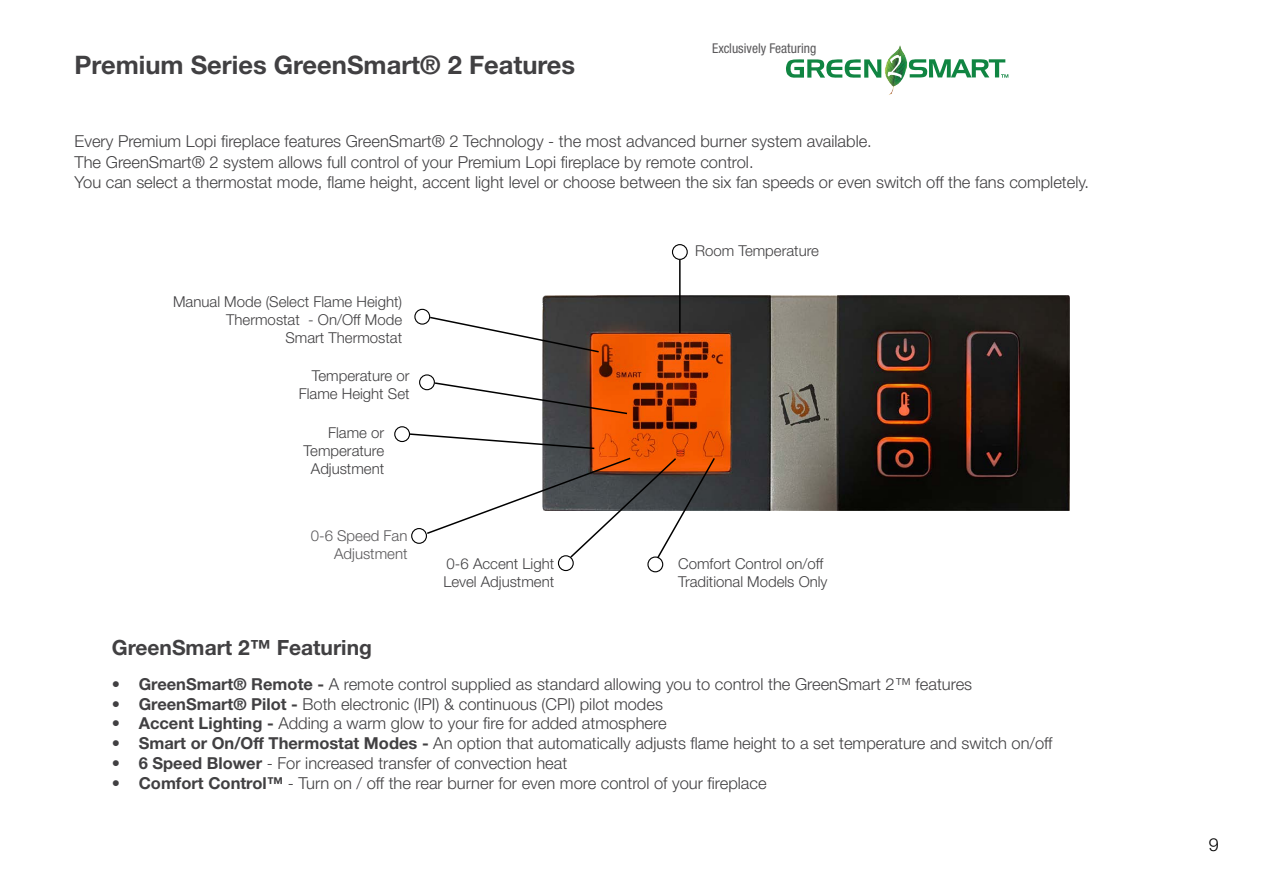
<style>
.page{position:relative;width:1263px;height:893px;background:#fff}
.page>*{position:absolute;margin:0;border:0;box-sizing:border-box;transform-origin:0 0}
.t1{font:700 25.5px "Helvetica Neue LT Std";color:#414042}
.t2{font:700 21px "Helvetica Neue LT Std";color:#414042}
.t3{font:300 18px "Helvetica Neue LT Std";color:#000}
.t4{font:300 16.5px/19.8px "Helvetica Neue LT Std";color:#414042}
.t5{font:300 15px/18px "Helvetica Neue LT Std";color:#414042;text-align:right}
.t6{font:300 15px/18px "Helvetica Neue LT Std";color:#5a595b;text-align:right}
.t7{font:condensed 13.5px "Helvetica Neue LT Std";color:#5a595b}
.s1{font-weight:700}
</style>
<div class="page">
<svg style="left:786px;top:59px;width:95px;height:19px"></svg>
<svg style="left:909px;top:59px;width:99px;height:19px"></svg>
<img style="left:885px;top:45px;width:15px;height:50px">
<svg style="left:887px;top:55px;width:15px;height:23px"></svg>
<img style="left:543px;top:296px;width:526px;height:215px">
<div style="left:394px;top:426px;width:16px;height:16px;border:1px solid #000;border-radius:50%"></div>
<div style="left:419px;top:374px;width:16px;height:16px;border:1px solid #000;border-radius:50%"></div>
<div style="left:411px;top:528px;width:16px;height:16px;border:1px solid #000;border-radius:50%"></div>
<div style="left:558px;top:555px;width:16px;height:16px;border:1px solid #000;border-radius:50%"></div>
<div style="left:647px;top:556px;width:16px;height:16px;border:1px solid #000;border-radius:50%"></div>
<div style="left:414px;top:309px;width:16px;height:16px;border:1px solid #000;border-radius:50%"></div>
<div style="left:672px;top:244px;width:16px;height:16px;border:1px solid #000;border-radius:50%"></div>
<svg style="left:428px;top:316px;width:172px;height:38px"></svg>
<svg style="left:433px;top:381px;width:196px;height:34px"></svg>
<svg style="left:407px;top:432px;width:189px;height:18px"></svg>
<svg style="left:425px;top:456px;width:291px;height:104px"></svg>
<hr style="left:679px;top:260px;width:2px;height:73px;background:#000">
<h1 class="t1" style="left:75px;top:50px;width:502px">Premium Series GreenSmart® 2 Features</h1>
<p class="t7" style="left:712px;top:41px;width:106px">Exclusively Featuring</p>
<p class="t4" style="left:75px;top:131px;width:799px">Every Premium Lopi fireplace features GreenSmart® 2 Technology - the most advanced burner system available.</p>
<p class="t4" style="left:75px;top:152px;width:1016px">The GreenSmart® 2 system allows full control of your Premium Lopi fireplace by remote control.<br>You can select a thermostat mode, flame height, accent light level or choose between the six fan speeds or even switch off the fans completely.</p>
<p class="t5" style="left:173px;top:293px;width:230px">Manual Mode (Select Flame Height)<br>Thermostat - On/Off Mode<br>Smart Thermostat</p>
<p class="t5" style="left:299px;top:366px;width:112px">Temperature or<br>Flame Height Set</p>
<p class="t5" style="left:304px;top:423px;width:82px">Flame or<br>Temperature<br>Adjustment</p>
<p class="t6" style="left:311px;top:526px;width:98px">0-6 Speed Fan<br>Adjustment</p>
<p class="t5" style="left:695px;top:242px;width:125px">Room Temperature</p>
<p class="t5" style="left:443px;top:554px;width:112px;text-align:left">0-6 Accent Light<br>Level Adjustment</p>
<p class="t5" style="left:678px;top:554px;width:151px;text-align:left">Comfort Control on/off<br>Traditional Models Only</p>
<p class="t2" style="left:112px;top:635px;width:262px">GreenSmart 2™ Featuring</p>
<p class="t4" style="left:112px;top:674px;width:862px"><span class="s1">• GreenSmart® Remote -</span> A remote control supplied as standard allowing you to control the GreenSmart 2™ features</p>
<p class="t4" style="left:112px;top:693px;width:553px"><span class="s1">• GreenSmart® Pilot -</span> Both electronic (IPI) &amp; continuous (CPI) pilot modes</p>
<p class="t4" style="left:112px;top:713px;width:556px"><span class="s1">• Accent Lighting -</span> Adding a warm glow to your fire for added atmosphere</p>
<p class="t4" style="left:112px;top:733px;width:942px"><span class="s1">• Smart or On/Off Thermostat Modes -</span> An option that automatically adjusts flame height to a set temperature and switch on/off</p>
<p class="t4" style="left:112px;top:753px;width:457px"><span class="s1">• 6 Speed Blower</span> - For increased transfer of convection heat</p>
<p class="t4" style="left:112px;top:773px;width:656px"><span class="s1">• Comfort Control™</span> - Turn on / off the rear burner for even more control of your fireplace</p>
<p class="t3" style="left:1209px;top:833px;width:12px">9</p>
</div>
